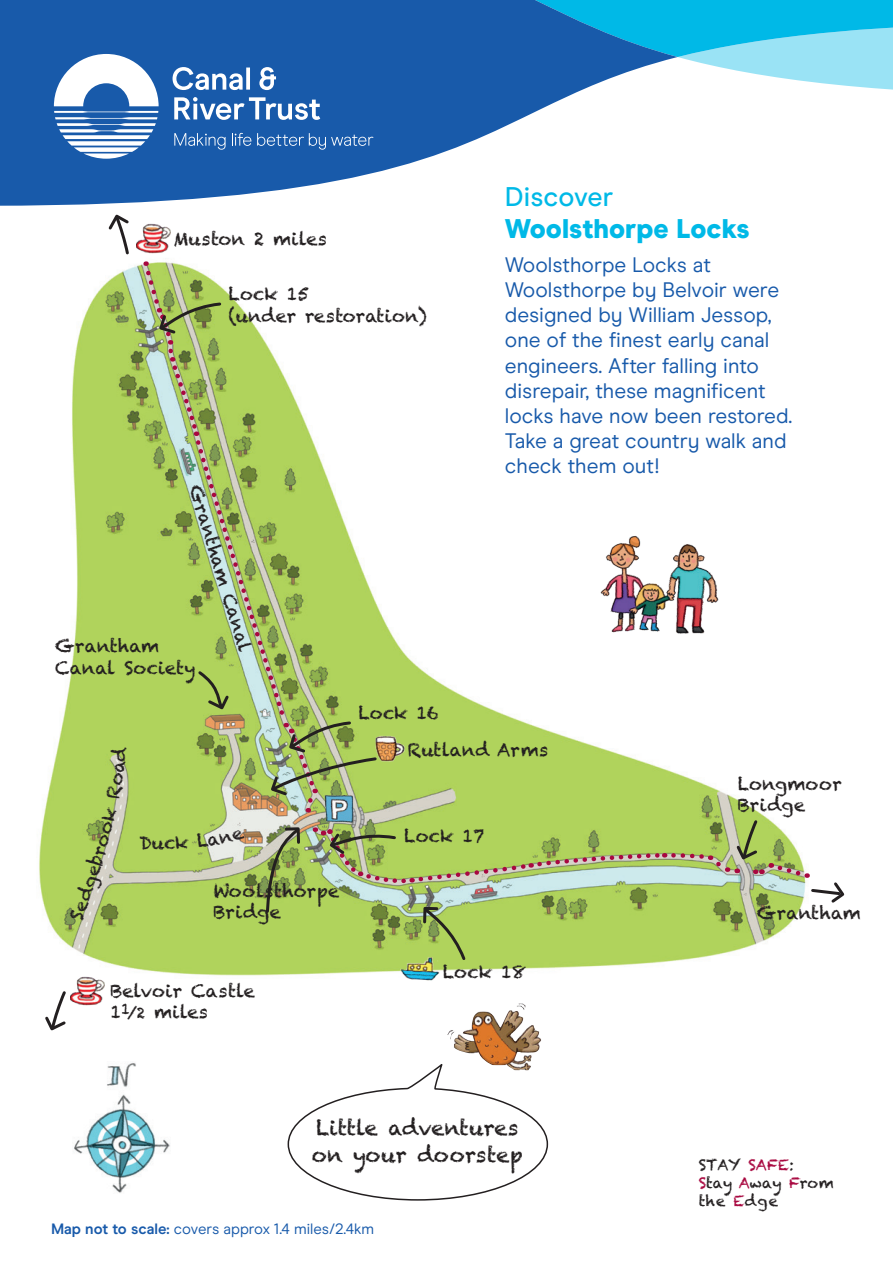
<style>
.page{position:relative;width:893px;height:1263px;background:#fff}
.page>*{position:absolute;margin:0;border:0;box-sizing:border-box;transform-origin:0 0}
.t1{font:900 27px "Modern Era";color:#00b9e7}
.t2{font:500 27px "Modern Era";color:#00b9e7}
.t3{font:21px/25.2px "Modern Era";color:#185aaa}
.t4{font:21px/27px "Chalkduster";color:#231f20}
.t5{font:18px/21.6px "Chalkduster";color:#231f20}
.t6{font:15px "Modern Era";color:#185aaa}
.t7{font:15px/18px "Chalkduster";color:#231f20}
.s1{font-size:15px}
.s2{font-weight:700}
.s3{color:#a80840}
</style>
<div class="page">
<img style="left:39px;top:253px;width:728px;height:723px">
<img style="left:74px;top:1063px;width:96px;height:130px">
<svg style="left:45px;top:991px;width:21px;height:40px"></svg>
<svg style="left:106px;top:214px;width:25px;height:42px"></svg>
<img style="left:324px;top:812px;width:32px;height:6px">
<img style="left:136px;top:223px;width:35px;height:30px">
<img style="left:70px;top:976px;width:35px;height:30px">
<svg style="left:143px;top:261px;width:236px;height:551px"></svg>
<svg style="left:312px;top:818px;width:533px;height:144px;background:#b5cd7e"></svg>
<svg style="left:264px;top:826px;width:38px;height:88px;background:#95aa60"></svg>
<img style="left:399px;top:957px;width:41px;height:24px">
<img style="left:370px;top:733px;width:37px;height:31px">
<img style="left:599px;top:534px;width:120px;height:100px">
<svg style="left:678px;top:0;width:215px;height:90px;background:#66d4f0"></svg>
<svg style="left:0;top:0;width:678px;height:206px;fill:#185aaa"></svg>
<svg style="left:54px;top:54px;width:105px;height:105px"></svg>
<svg style="left:173px;top:67px;width:77px;height:23px"></svg>
<svg style="left:259px;top:67px;width:17px;height:23px"></svg>
<svg style="left:174px;top:97px;width:146px;height:23px"></svg>
<svg style="left:174px;top:133px;width:52px;height:17px"></svg>
<svg style="left:232px;top:133px;width:19px;height:13px"></svg>
<svg style="left:257px;top:133px;width:116px;height:17px;background:#3b73b6"></svg>
<img style="left:447px;top:1003px;width:94px;height:62px">
<svg style="left:287px;top:1065px;width:262px;height:136px"></svg>
<svg style="left:69px;top:806px;width:48px;height:116px;background:#b0c871"></svg>
<svg style="left:106px;top:746px;width:21px;height:54px"></svg>
<svg style="left:152px;top:835px;width:37px;height:15px"></svg>
<svg style="left:197px;top:829px;width:48px;height:19px"></svg>
<p class="t5" style="left:173px;top:228px;width:155px">Muston 2 miles</p>
<p class="t5" style="left:229px;top:283px;width:200px">Lock 15<br>(under restoration)</p>
<p class="t5" style="left:205px;top:482px;width:175px;rotate:73deg">Grantham Canal</p>
<p class="t5" style="left:55px;top:635px;width:142px">Grantham<br>Canal Society</p>
<p class="t5" style="left:358px;top:702px;width:82px">Lock 16</p>
<p class="t2" style="left:505px;top:181px;width:110px">Discover</p>
<p class="t1" style="left:505px;top:212px;width:246px">Woolsthorpe Locks</p>
<p class="t3" style="left:505px;top:252px;width:289px">Woolsthorpe Locks at<br>Woolsthorpe by Belvoir were designed by William Jessop, one of the finest early canal engineers. After falling into disrepair, these magnificent locks have now been restored.<br>Take a great country walk and check them out!</p>
<p class="t5" style="left:139px;top:832px;width:14px">D</p>
<p class="t5" style="left:213px;top:880px;width:127px;line-height:21px">Woolsthorpe<br>Bridge</p>
<p class="t5" style="left:110px;top:980px;width:146px">Belvoir Castle<br>1<sup>1</sup><span class="s1">/2</span> miles</p>
<p class="t5" style="left:407px;top:739px;width:142px">Rutland Arms</p>
<p class="t5" style="left:404px;top:825px;width:81px">Lock 17</p>
<p class="t5" style="left:443px;top:961px;width:85px">Lock 18</p>
<p class="t4" style="left:312px;top:1115px;width:213px">Little adventures on your doorstep</p>
<p class="t6" style="left:51px;top:1220px;width:325px"><span class="s2">Map not to scale:</span> covers approx 1.4 miles/2.4km</p>
<p class="t5" style="left:738px;top:773px;width:106px">Longmoor<br>Bridge</p>
<p class="t5" style="left:757px;top:902px;width:106px">Grantham</p>
<p class="t7" style="left:699px;top:1155px;width:137px">STAY <span class="s3">SAFE</span>:<br><span class="s3">S</span>tay <span class="s3">A</span>way <span class="s3">F</span>rom the <span class="s3">E</span>dge</p>
</div>
